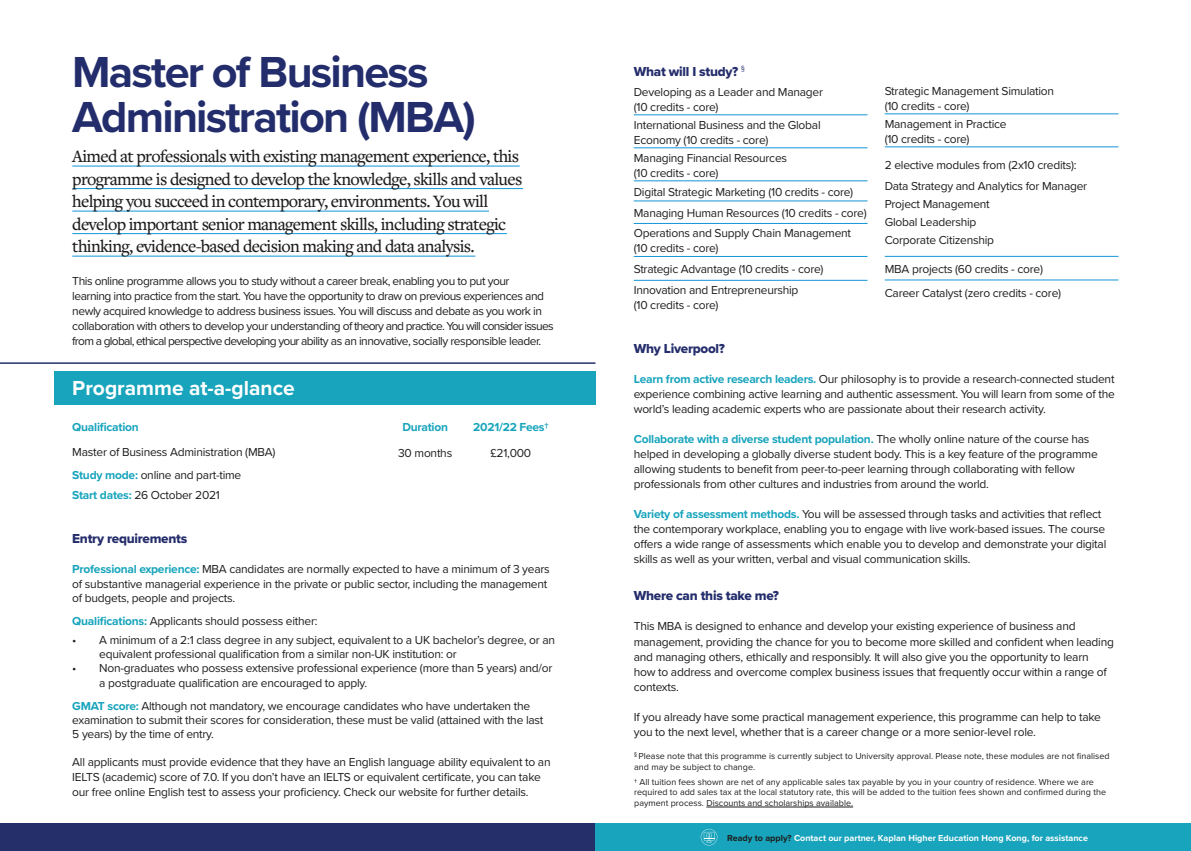
<style>
.page{position:relative;width:1191px;height:851px;background:#fff}
.page>*{position:absolute;margin:0;border:0;box-sizing:border-box;transform-origin:0 0}
.P_H1{font:700 45px "Proxima Nova";letter-spacing:-.04em;color:#232d6c}
.P_Heading_side_box{font:700 21px "Proxima Nova";color:#fff}
.P_h6_blue{font:500 18px "Freight Text Pro";letter-spacing:-.04em;color:#1e1e1e}
.P_H5{font:13.5px "Proxima Nova Extrabld";letter-spacing:-.02em;color:#252e6c}
.P_Body{font:13.5px "Proxima Nova Extrabld";letter-spacing:-.02em;color:#232d6c}
.P_Body-2{font:13.5px "Proxima Nova Extrabld";letter-spacing:-.02em;color:#252e6c}
.P_Body-3{font:12px/15px "Proxima Nova";letter-spacing:-.02em;color:#1e1e1e}
.P_Body-4{font:12px/15px "Proxima Nova";letter-spacing:-.04em;color:#1e1e1e}
.P_Body-5{font:700 12px "Proxima Nova";letter-spacing:-.02em;color:#17a4bc}
.P__Notes__Body{font:9px/10.5px "Proxima Nova";color:#1e1e1e}
.P_Body-6{font:700 9px "Proxima Nova";color:#fff}
.s1{font-weight:700;color:#17a4bc}
.s2{color:#1e1e1e}
</style>
<div class="page">
<div style="left:0;top:823px;width:595px;height:27px;background:#25306b"></div>
<div style="left:54px;top:371px;width:541px;height:34px;background:#17a4bc"></div>
<hr style="left:0;top:362px;width:595px;height:2px;background:#24316b">
<hr style="left:72px;top:166px;width:448px;height:1px;background:#1295d8">
<hr style="left:72px;top:188px;width:451px;height:1px;background:#1295d8">
<hr style="left:72px;top:211px;width:417px;height:1px;background:#1295d8">
<hr style="left:72px;top:233px;width:435px;height:1px;background:#1295d8">
<hr style="left:72px;top:256px;width:403px;height:1px;background:#1295d8">
<hr style="left:634px;top:114px;width:233px;height:1px;background:#1295d8">
<hr style="left:634px;top:147px;width:233px;height:1px;background:#1295d8">
<hr style="left:634px;top:180px;width:233px;height:1px;background:#1295d8">
<hr style="left:634px;top:201px;width:233px;height:1px;background:#1295d8">
<hr style="left:634px;top:223px;width:233px;height:1px;background:#1295d8">
<hr style="left:634px;top:256px;width:233px;height:1px;background:#1295d8">
<hr style="left:634px;top:280px;width:233px;height:1px;background:#1295d8">
<hr style="left:884px;top:114px;width:234px;height:1px;background:#1295d8">
<hr style="left:884px;top:146px;width:234px;height:1px;background:#1295d8">
<hr style="left:884px;top:256px;width:234px;height:1px;background:#1295d8">
<hr style="left:884px;top:280px;width:234px;height:1px;background:#1295d8">
<hr style="left:706px;top:806px;width:147px;height:1px;background:#1e1e1e">
<div style="left:595px;top:823px;width:596px;height:27px;background:#17a4bc"></div>
<svg style="left:701px;top:828px;width:16px;height:17px"></svg>
<h1 class="P_H1" style="left:72px;top:38px;width:358px">Master of Business</h1>
<h1 class="P_H1" style="left:72px;top:83px;width:405px">Administration (MBA)</h1>
<h6 class="P_h6_blue" style="left:72px;top:144px;width:448px">Aimed at professionals with existing management experience, this</h6>
<h6 class="P_h6_blue" style="left:72px;top:167px;width:451px">programme is designed to develop the knowledge, skills and values</h6>
<h6 class="P_h6_blue" style="left:72px;top:189px;width:417px">helping you succeed in contemporary, environments. You will</h6>
<h6 class="P_h6_blue" style="left:72px;top:212px;width:435px">develop important senior management skills, including strategic</h6>
<h6 class="P_h6_blue" style="left:72px;top:234px;width:404px">thinking, evidence-based decision making and data analysis.</h6>
<p class="P_Body-4" style="left:72px;top:273px;width:483px">This online programme allows you to study without a career break, enabling you to put your<br>learning into practice from the start. You have the opportunity to draw on previous experiences and newly acquired knowledge to address business issues. You will discuss and debate as you work in collaboration with others to develop your understanding of theory and practice. You will consider issues from a global, ethical perspective developing your ability as an innovative, socially responsible leader.</p>
<p class="P_Heading_side_box" style="left:72px;top:372px;width:224px">Programme at-a-glance</p>
<p class="P_Body-5" style="left:72px;top:418px;width:68px">Qualification</p>
<p class="P_Body-5" style="left:402px;top:418px;width:47px">Duration</p>
<p class="P_Body-5" style="left:473px;top:418px;width:77px">2021/22 Fees†</p>
<p class="P_Body-3" style="left:72px;top:443px;width:205px">Master of Business Administration (MBA)</p>
<p class="P_Body-3" style="left:398px;top:445px;width:56px">30 months</p>
<p class="P_Body-3" style="left:490px;top:445px;width:42px">£21,000</p>
<p class="P_Body-3" style="left:72px;top:467px;width:171px"><span class="s1">Study mode:</span> online and part-time</p>
<p class="P_Body-3" style="left:72px;top:487px;width:149px"><span class="s1">Start dates:</span> 26 October 2021</p>
<p class="P_Body-2" style="left:72px;top:528px;width:116px">Entry requirements</p>
<p class="P_Body-3" style="left:72px;top:561px;width:479px;line-height:14.4px"><span class="s1">Professional experience:</span> MBA candidates are normally expected to have a minimum of 3 years of substantive managerial experience in the private or public sector, including the management of budgets, people and projects.</p>
<p class="P_Body-3" style="left:72px;top:612px;width:247px"><span class="s1">Qualifications:</span> Applicants should possess either:</p>
<p class="P_Body-3" style="left:99px;top:631px;width:457px;line-height:14.4px;text-indent:-27px">• A minimum of a 2:1 class degree in any subject, equivalent to a UK bachelor’s degree, or an equivalent professional qualification from a similar non-UK institution: or</p>
<p class="P_Body-3" style="left:99px;top:660px;width:455px;line-height:14.4px;text-indent:-27px">• Non-graduates who possess extensive professional experience (more than 5 years) and/or a postgraduate qualification are encouraged to apply.</p>
<p class="P_Body-3" style="left:72px;top:697px;width:473px;line-height:14.4px"><span class="s1">GMAT score:</span> Although not mandatory, we encourage candidates who have undertaken the examination to submit their scores for consideration, these must be valid (attained with the last<br>5 years) by the time of entry.</p>
<p class="P_Body-3" style="left:72px;top:753px;width:480px">All applicants must provide evidence that they have an English language ability equivalent to an<br>IELTS (academic) score of 7.0. If you don’t have an IELTS or equivalent certificate, you can take our free online English test to assess your proficiency. Check our website for further details.</p>
<h5 class="P_H5" style="left:634px;top:61px;width:113px">What will I study? <sup>§</sup></h5>
<p class="P_Body-3" style="left:634px;top:83px;width:191px">Developing as a Leader and Manager</p>
<p class="P_Body-3" style="left:634px;top:98px;width:86px">(10 credits - core)</p>
<p class="P_Body-3" style="left:634px;top:116px;width:188px">International Business and the Global<br>Economy (10 credits - core)</p>
<p class="P_Body-3" style="left:634px;top:149px;width:155px">Managing Financial Resources</p>
<p class="P_Body-3" style="left:634px;top:164px;width:86px">(10 credits - core)</p>
<p class="P_Body-3" style="left:634px;top:183px;width:221px">Digital Strategic Marketing (10 credits - core)</p>
<p class="P_Body-3" style="left:634px;top:205px;width:234px">Managing Human Resources (10 credits - core)</p>
<p class="P_Body-3" style="left:634px;top:225px;width:219px">Operations and Supply Chain Management (10 credits - core)</p>
<p class="P_Body-3" style="left:634px;top:261px;width:191px">Strategic Advantage (10 credits - core)</p>
<p class="P_Body-3" style="left:634px;top:282px;width:166px">Innovation and Entrepreneurship</p>
<p class="P_Body-3" style="left:634px;top:297px;width:86px">(10 credits - core)</p>
<p class="P_Body-3" style="left:884px;top:82px;width:171px">Strategic Management Simulation</p>
<p class="P_Body-3" style="left:884px;top:97px;width:86px">(10 credits - core)</p>
<p class="P_Body-3" style="left:884px;top:115px;width:123px">Management in Practice</p>
<p class="P_Body-3" style="left:884px;top:130px;width:86px">(10 credits - core)</p>
<p class="P_Body-3" style="left:884px;top:157px;width:193px">2 elective modules from (2x10 credits):</p>
<p class="P_Body-3" style="left:884px;top:178px;width:204px">Data Strategy and Analytics for Manager</p>
<p class="P_Body-3" style="left:884px;top:196px;width:107px">Project Management</p>
<p class="P_Body-3" style="left:884px;top:214px;width:93px">Global Leadership</p>
<p class="P_Body-3" style="left:884px;top:232px;width:111px">Corporate Citizenship</p>
<p class="P_Body-3" style="left:884px;top:261px;width:160px">MBA projects (60 credits - core)</p>
<p class="P_Body-3" style="left:884px;top:284px;width:178px">Career Catalyst (zero credits - core)</p>
<h5 class="P_H5" style="left:634px;top:338px;width:93px">Why Liverpool?</h5>
<p class="P_Body-3" style="left:634px;top:371px;width:483px;text-align:justify"><span class="s1">Learn from active research leaders.</span> Our philosophy is to provide a research-connected student experience combining active learning and authentic assessment. You will learn from some of the world’s leading academic experts who are passionate about their research activity.</p>
<p class="P_Body-3" style="left:634px;top:431px;width:465px"><span class="s1">Collaborate with a diverse student population.</span> The wholly online nature of the course has helped in developing a globally diverse student body. This is a key feature of the programme allowing students to benefit from peer-to-peer learning through collaborating with fellow professionals from other cultures and industries from around the world.</p>
<p class="P_Body-3" style="left:634px;top:506px;width:474px"><span class="s1">Variety of assessment methods.</span> You will be assessed through tasks and activities that reflect the contemporary workplace, enabling you to engage with live work-based issues. The course offers a wide range of assessments which enable you to develop and demonstrate your digital skills as well as your written, verbal and visual communication skills.</p>
<p class="P_Body" style="left:634px;top:585px;width:147px">Where can this take me?</p>
<p class="P_Body-3" style="left:634px;top:618px;width:482px">This MBA is designed to enhance and develop your existing experience of business and management, providing the chance for you to become more skilled and confident when leading and managing others, ethically and responsibly. It will also give you the opportunity to learn<br>how to address and overcome complex business issues that frequently occur within a range of contexts.</p>
<p class="P_Body-3" style="left:634px;top:708px;width:469px">If you already have some practical management experience, this programme can help to take you to the next level, whether that is a career change or a more senior-level role.</p>
<p class="P__Notes__Body" style="left:634px;top:750px;width:477px"><sup>§</sup> Please note that this programme is currently subject to University approval. Please note, these modules are not finalised and may be subject to change.</p>
<p class="P__Notes__Body" style="left:634px;top:775px;width:473px">† All tuition fees shown are net of any applicable sales tax payable by you in your country of residence. Where we are required to add sales tax at the local statutory rate, this will be added to the tuition fees shown and confirmed during the payment process. Discounts and scholarships available.</p>
<p class="P_Body-6" style="left:727px;top:830px;width:362px"><span class="s2">Ready to apply?</span> Contact our partner, Kaplan Higher Education Hong Kong, for assistance</p>
</div>
